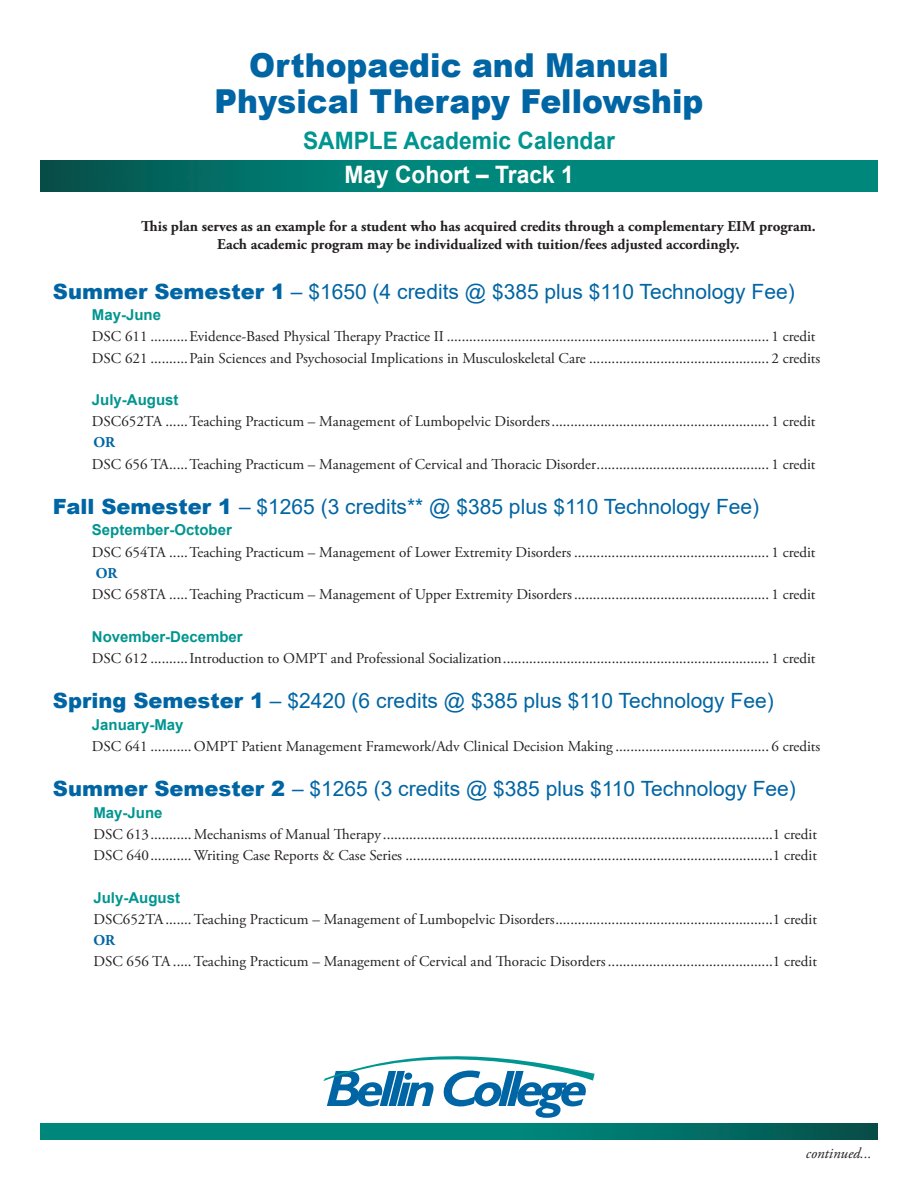
<style>
.page{position:relative;width:918px;height:1188px;background:#fff}
.page>*{position:absolute;margin:0;border:0;box-sizing:border-box;transform-origin:0 0}
.t1{font:900 33px/35.5px "Arial";color:#0065a4;text-align:center;scale:.95 1}
.t2{font:700 24px "Arial";color:#009590;scale:.95 1}
.t3{font:700 24px "Arial";color:#fff;scale:.95 1}
.t4{font:21px "Arial";color:#0065a4}
.t5{font:15px/21.3px "Adobe Garamond Pro";color:#231f20}
.t6{font:700 15px/18px "Adobe Garamond Pro";color:#231f20;text-align:center}
.t7{font:700 15px "Arial";color:#009590}
.t8{font:italic 15px "Adobe Garamond Pro";color:#231f20}
.t9{font:700 15px "Adobe Garamond Pro";color:#0065a4}
.s1{font-weight:900}
</style>
<div class="page">
<svg style="left:323px;top:1056px;width:272px;height:62px"></svg>
<img style="left:40px;top:1123px;width:838px;height:17px">
<img style="left:40px;top:161px;width:838px;height:31px">
<h1 class="t1" style="left:215px;top:47px;width:516px">Orthopaedic and Manual<br>Physical Therapy Fellowship</h1>
<h2 class="t2" style="left:303px;top:123px;width:330px">SAMPLE Academic Calendar</h2>
<h2 class="t3" style="left:344px;top:158px;width:243px">May Cohort – Track 1</h2>
<p class="t6" style="left:141px;top:218px;width:676px">This plan serves as an example for a student who has acquired credits through a complementary EIM program.<br>Each academic program may be individualized with tuition/fees adjusted accordingly.</p>
<h3 class="t4" style="left:53px;top:277px;width:743px"><span class="s1">Summer Semester 1</span> – $1650 (4 credits @ $385 plus $110 Technology Fee)</h3>
<p class="t7" style="left:92px;top:304px;width:71px">May-June</p>
<p class="t5" style="left:92px;top:326px;width:730px">DSC 611 ..........Evidence-Based Physical Therapy Practice II ...................................................................................... 1 credit<br>DSC 621 ..........Pain Sciences and Psychosocial Implications in Musculoskeletal Care ................................................ 2 credits</p>
<p class="t7" style="left:92px;top:389px;width:88px">July-August</p>
<p class="t5" style="left:92px;top:411px;width:725px">DSC652TA ......Teaching Practicum – Management of Lumbopelvic Disorders.......................................................... 1 credit</p>
<p class="t9" style="left:93px;top:434px;width:23px">OR</p>
<p class="t5" style="left:92px;top:454px;width:725px">DSC 656 TA.....Teaching Practicum – Management of Cervical and Thoracic Disorder.............................................. 1 credit</p>
<h3 class="t4" style="left:53px;top:492px;width:708px"><span class="s1">Fall Semester 1</span> – $1265 (3 credits** @ $385 plus $110 Technology Fee)</h3>
<p class="t7" style="left:92px;top:520px;width:142px">September-October</p>
<p class="t5" style="left:92px;top:542px;width:725px">DSC 654TA .....Teaching Practicum – Management of Lower Extremity Disorders .................................................... 1 credit</p>
<p class="t9" style="left:96px;top:564px;width:23px">OR</p>
<p class="t5" style="left:92px;top:584px;width:725px">DSC 658TA .....Teaching Practicum – Management of Upper Extremity Disorders.................................................... 1 credit</p>
<p class="t7" style="left:92px;top:626px;width:152px">November-December</p>
<p class="t5" style="left:92px;top:648px;width:725px">DSC 612 ..........Introduction to OMPT and Professional Socialization....................................................................... 1 credit</p>
<h3 class="t4" style="left:53px;top:687px;width:722px"><span class="s1">Spring Semester 1</span> – $2420 (6 credits @ $385 plus $110 Technology Fee)</h3>
<p class="t7" style="left:92px;top:714px;width:93px">January-May</p>
<p class="t5" style="left:92px;top:736px;width:730px">DSC 641 ...........OMPT Patient Management Framework/Adv Clinical Decision Making ......................................... 6 credits</p>
<h3 class="t4" style="left:53px;top:774px;width:745px"><span class="s1">Summer Semester 2</span> – $1265 (3 credits @ $385 plus $110 Technology Fee)</h3>
<p class="t7" style="left:93px;top:802px;width:71px">May-June</p>
<p class="t5" style="left:93px;top:824px;width:725px">DSC 613...........Mechanisms of Manual Therapy ........................................................................................................1 credit<br>DSC 640...........Writing Case Reports &amp; Case Series ..................................................................................................1 credit</p>
<p class="t7" style="left:93px;top:887px;width:88px">July-August</p>
<p class="t5" style="left:93px;top:909px;width:725px">DSC652TA.......Teaching Practicum – Management of Lumbopelvic Disorders..........................................................1 credit</p>
<p class="t9" style="left:93px;top:932px;width:23px">OR</p>
<p class="t5" style="left:93px;top:951px;width:725px">DSC 656 TA .....Teaching Practicum – Management of Cervical and Thoracic Disorders ............................................1 credit</p>
<p class="t8" style="left:806px;top:1145px;width:67px">continued...</p>
</div>
